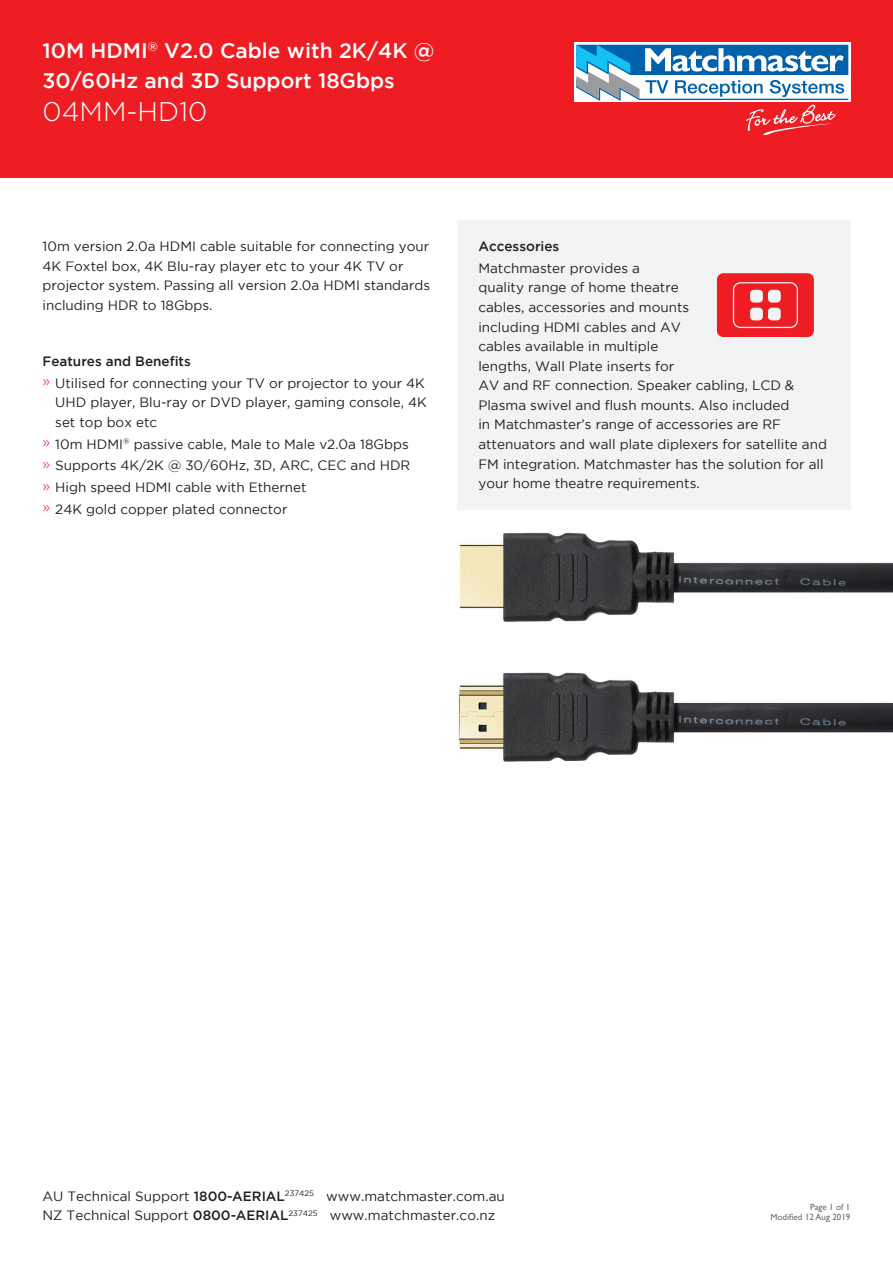
<style>
.page{position:relative;width:893px;height:1263px;background:#fff}
.page>*{position:absolute;margin:0;border:0;box-sizing:border-box;transform-origin:0 0}
.t1{font:300 27px "Gotham";color:#fff}
.t2{font:500 21px/30.5px "Gotham";color:#fff}
.t3{font:13.5px/19.5px "Gotham";color:#231f20}
.t4{font:500 13.5px "Gotham";color:#231f20}
.t5{font:9px/10.8px "Gill Sans";color:#6c6d70;text-align:right}
.s1{font-weight:500}
.s2{font-weight:300;font-size:15px;color:#ee1d23}
</style>
<div class="page">
<div style="left:0;top:0;width:893px;height:178px;background:#ee1d23"></div>
<svg style="left:574px;top:43px;width:276px;height:59px"></svg>
<svg style="left:576px;top:45px;width:272px;height:90px"></svg>
<div style="left:457px;top:220px;width:393px;height:289px;background:#f2f3f4"></div>
<svg style="left:717px;top:273px;width:97px;height:64px;background:#ee3c42"></svg>
<img style="left:458px;top:532px;width:435px;height:230px">
<h2 class="t2" style="left:43px;top:35px;width:393px">10M HDMI<sup>®</sup> V2.0 Cable with 2K/4K @<br>30/60Hz and 3D Support 18Gbps</h2>
<h1 class="t1" style="left:43px;top:94px;width:166px">04MM-HD10</h1>
<p class="t3" style="left:43px;top:236px;width:389px">10m version 2.0a HDMI cable suitable for connecting your 4K Foxtel box, 4K Blu-ray player etc to your 4K TV or projector system. Passing all version 2.0a HDMI standards including HDR to 18Gbps.</p>
<p class="t3" style="left:43px;top:350px;width:384px;line-height:21.8px"><span class="s1">Features and Benefits<br></span><span class="s2">»</span> Utilised for connecting your TV or projector to your 4K</p>
<p class="t3" style="left:55px;top:393px;width:373px">UHD player, Blu-ray or DVD player, gaming console, 4K set top box etc</p>
<p class="t3" style="left:43px;top:433px;width:369px;line-height:21.8px"><span class="s2">»</span> 10m HDMI<sup>®</sup> passive cable, Male to Male v2.0a 18Gbps <span class="s2">»</span> Supports 4K/2K @ 30/60Hz, 3D, ARC, CEC and HDR <span class="s2">»</span> High speed HDMI cable with Ethernet<br><span class="s2">»</span> 24K gold copper plated connector</p>
<p class="t4" style="left:478px;top:239px;width:82px">Accessories</p>
<p class="t3" style="left:478px;top:258px;width:350px">Matchmaster provides a<br>quality range of home theatre<br>cables, accessories and mounts<br>including HDMI cables and AV<br>cables available in multiple<br>lengths, Wall Plate inserts for<br>AV and RF connection. Speaker cabling, LCD &amp; Plasma swivel and flush mounts. Also included<br>in Matchmaster’s range of accessories are RF attenuators and wall plate diplexers for satellite and FM integration. Matchmaster has the solution for all your home theatre requirements.</p>
<p class="t3" style="left:43px;top:1186px;width:464px">AU Technical Support <span class="s1">1800-AERIAL</span><sup>237425</sup> www.matchmaster.com.au<br>NZ Technical Support <span class="s1">0800-AERIAL</span><sup>237425</sup> www.matchmaster.co.nz</p>
<p class="t5" style="left:770px;top:1201px;width:81px">Page 1 of 1<br>Modified 12 Aug 2019</p>
</div>
